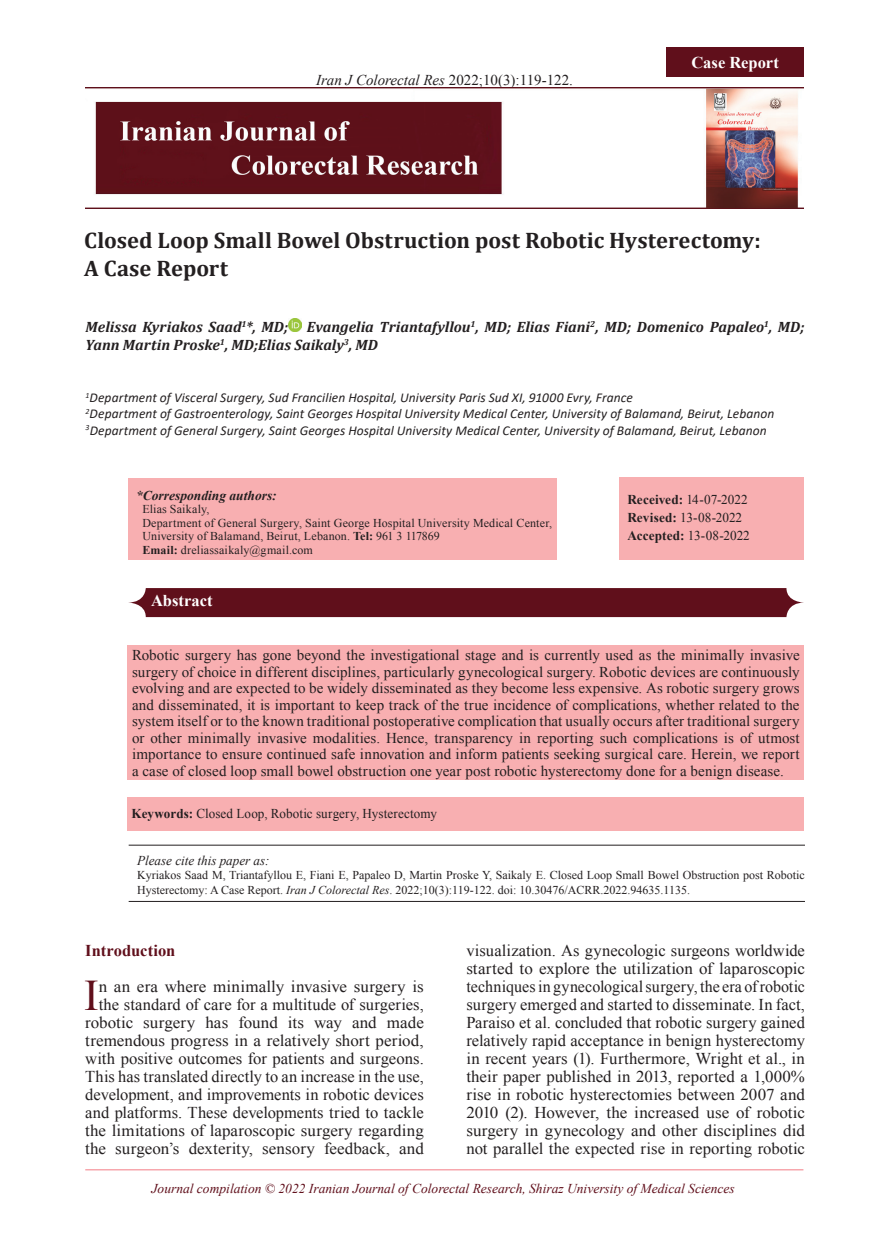
<style>
.page{position:relative;width:889px;height:1242px;background:#fff}
.page>*{position:absolute;margin:0;border:0;box-sizing:border-box;transform-origin:0 0}
.t1{font:43.65px "Times New Roman";color:#600f1b}
.t2{font:700 22.5px/27px "Cambria";color:#231f20}
.t3{font:16.5px/18px "Times New Roman";color:#231f20;text-align:right}
.t4{font:700 16.5px "Times New Roman";color:#fff}
.t5{font:700 16.5px "Times New Roman";color:#600f1b}
.t6{font:15px/16.5px "Times New Roman";letter-spacing:.005em;color:#231f20;text-align:justify}
.t7{font:italic 700 15px/18px "Cambria";color:#231f20}
.t8{font:italic 13.5px/16.2px "Calibri";letter-spacing:.005em;color:#231f20}
.t9{font:13.5px/18px "Times New Roman";letter-spacing:.005em;color:#231f20}
.t10{font:italic 13.5px "Times New Roman";color:#600f1b}
.t11{font:italic 13.5px "Times New Roman";color:#231f20}
.t12{font:italic 700 13.5px "Times New Roman";color:#231f20}
.t13{font:12px/13.5px "Times New Roman";color:#231f20}
.s1{font-style:italic}
.s2{font-weight:700}
</style>
<div class="page">
<img style="left:85px;top:88px;width:719px;height:121px">
<svg style="left:288px;top:319px;width:13px;height:12px"></svg>
<div style="left:666px;top:48px;width:138px;height:29px;background:#600f1b"></div>
<div style="left:128px;top:645px;width:676px;height:135px;background:#f8afb1"></div>
<hr style="left:129px;top:901px;width:676px;height:1px;background:#231f20">
<hr style="left:129px;top:845px;width:676px;height:1px;background:#231f20">
<div style="left:128px;top:478px;width:428px;height:81px;background:#f8afb1"></div>
<div style="left:619px;top:478px;width:184px;height:82px;background:#f8afb1"></div>
<hr style="left:85px;top:1169px;width:718px;height:1px;background:#f7a7ad">
<div style="left:127px;top:797px;width:677px;height:33px;background:#f8afb1"></div>
<svg style="left:128px;top:588px;width:676px;height:29px;background:#671925"></svg>
<p class="t6" style="left:316px;top:72px;width:258px"><span class="s1">Iran J Colorectal Res</span> 2022;10(3):119-122.</p>
<p class="t4" style="left:691px;top:51px;width:89px">Case Report</p>
<h2 class="t2" style="left:84px;top:226px;width:678px">Closed Loop Small Bowel Obstruction post Robotic Hysterectomy:<br>A Case Report</h2>
<p class="t7" style="left:86px;top:317px;width:720px">Melissa Kyriakos Saad<sup>1</sup>*, MD; Evangelia Triantafyllou<sup>1</sup>, MD; Elias Fiani<sup>2</sup>, MD; Domenico Papaleo<sup>1</sup>, MD;<br>Yann Martin Proske<sup>1</sup>, MD;Elias Saikaly<sup>3</sup>, MD</p>
<p class="t8" style="left:86px;top:389px;width:690px"><sup>1</sup>Department of Visceral Surgery, Sud Francilien Hospital, University Paris Sud XI, 91000 Evry, France<br><sup>2</sup>Department of Gastroenterology, Saint Georges Hospital University Medical Center, University of Balamand, Beirut, Lebanon<br><sup>3</sup>Department of General Surgery, Saint Georges Hospital University Medical Center, University of Balamand, Beirut, Lebanon</p>
<p class="t12" style="left:136px;top:486px;width:142px">*Corresponding authors:</p>
<p class="t13" style="left:142px;top:502px;width:411px">Elias Saikaly,<br>Department of General Surgery, Saint George Hospital University Medical Center, University of Balamand, Beirut, Lebanon. <span class="s2">Tel:</span> 961 3 117869<br><span class="s2">Email:</span> dreliassaikaly@gmail.com</p>
<p class="t9" style="left:627px;top:490px;width:124px"><span class="s2">Received:</span> 14-07-2022<br><span class="s2">Revised:</span> 13-08-2022<br><span class="s2">Accepted:</span> 13-08-2022</p>
<p class="t4" style="left:151px;top:589px;width:63px">Abstract</p>
<p class="t6" style="left:132px;top:646px;width:669px">Robotic surgery has gone beyond the investigational stage and is currently used as the minimally invasive surgery of choice in different disciplines, particularly gynecological surgery. Robotic devices are continuously evolving and are expected to be widely disseminated as they become less expensive. As robotic surgery grows and disseminated, it is important to keep track of the true incidence of complications, whether related to the system itself or to the known traditional postoperative complication that usually occurs after traditional surgery or other minimally invasive modalities. Hence, transparency in reporting such complications is of utmost importance to ensure continued safe innovation and inform patients seeking surgical care. Herein, we report a case of closed loop small bowel obstruction one year post robotic hysterectomy done for a benign disease.</p>
<p class="t9" style="left:132px;top:804px;width:307px"><span class="s2">Keywords:</span> Closed Loop, Robotic surgery, Hysterectomy</p>
<p class="t11" style="left:137px;top:851px;width:134px">Please cite this paper as:</p>
<p class="t13" style="left:137px;top:868px;width:669px;line-height:14.4px">Kyriakos Saad M, Triantafyllou E, Fiani E, Papaleo D, Martin Proske Y, Saikaly E. Closed Loop Small Bowel Obstruction post Robotic<br>Hysterectomy: A Case Report. <span class="s1">Iran J Colorectal Res</span>. 2022;10(3):119-122. doi: 10.30476/ACRR.2022.94635.1135.</p>
<p class="t5" style="left:85px;top:939px;width:92px">Introduction</p>
<h1 class="t1" style="left:84px;top:966px;width:16px">I</h1>
<p class="t3" style="left:85px;top:977px;width:340px">n an era where minimally invasive surgery is the standard of care for a multitude of surgeries, robotic surgery has found its way and made tremendous progress in a relatively short period, with positive outcomes for patients and surgeons.<br>This has translated directly to an increase in the use, development, and improvements in robotic devices and platforms. These developments tried to tackle the limitations of laparoscopic surgery regarding the surgeon’s dexterity, sensory feedback, and</p>
<p class="t3" style="left:466px;top:941px;width:340px;text-align:justify">visualization. As gynecologic surgeons worldwide started to explore the utilization of laparoscopic techniques in gynecological surgery, the era of robotic surgery emerged and started to disseminate. In fact, Paraiso et al. concluded that robotic surgery gained relatively rapid acceptance in benign hysterectomy in recent years (1). Furthermore, Wright et al., in their paper published in 2013, reported a 1,000% rise in robotic hysterectomies between 2007 and 2010 (2). However, the increased use of robotic surgery in gynecology and other disciplines did not parallel the expected rise in reporting robotic</p>
<p class="t10" style="left:152px;top:1179px;width:584px">Journal compilation © 2022 Iranian Journal of Colorectal Research, Shiraz University of Medical Sciences</p>
</div>
